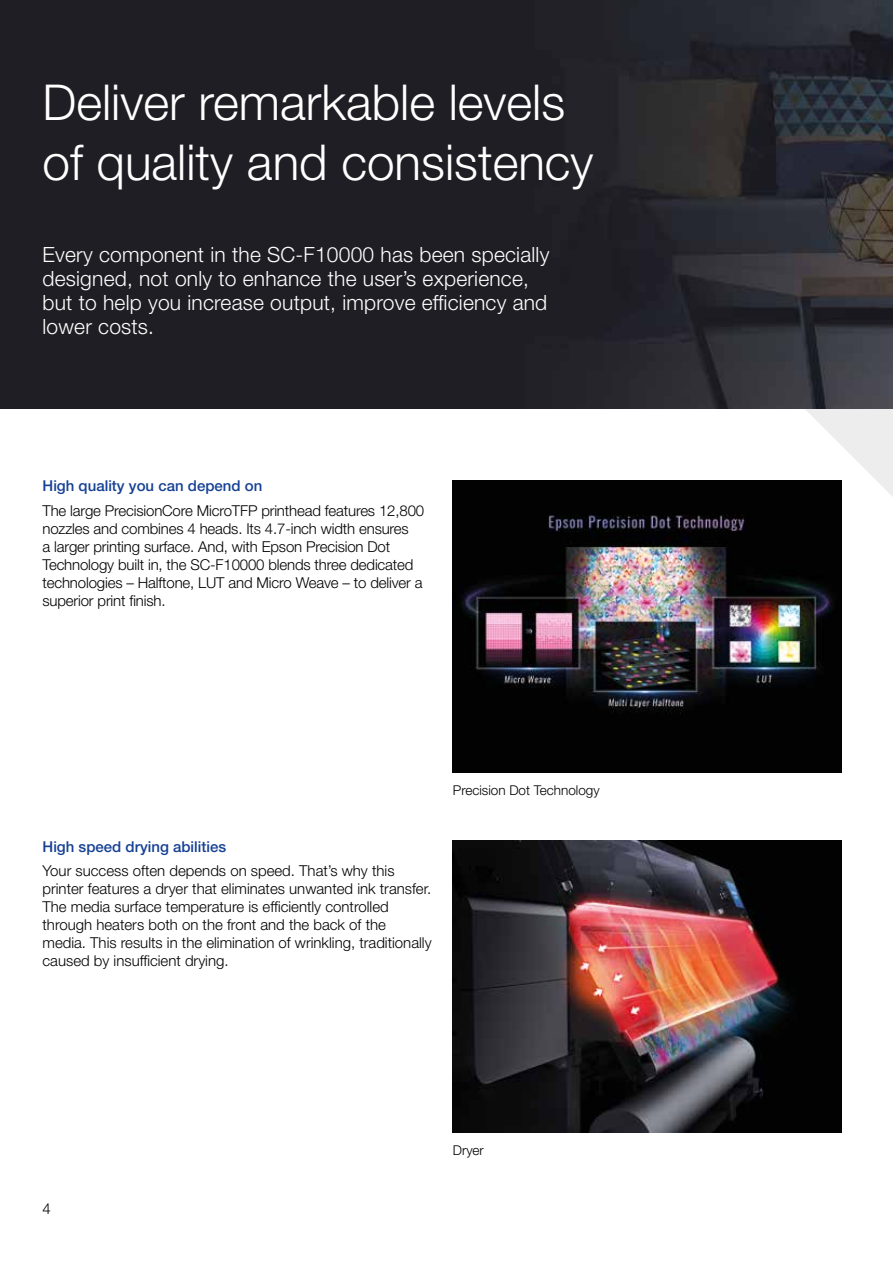
<style>
.page{position:relative;width:893px;height:1263px;background:#fff}
.page>*{position:absolute;margin:0;border:0;box-sizing:border-box;transform-origin:0 0}
.t1{font:300 49.5px/59.4px "Helvetica Neue LT Pro";color:#fff}
.t2{font:300 21px/24px "Helvetica Neue LT Pro";letter-spacing:.01em;color:#fff}
.t3{font:300 15px/18px "Helvetica Neue LT Pro";letter-spacing:-.01em;color:#000}
.t4{font:500 15px "Helvetica Neue LT Pro";color:#164194}
.t5{font:300 13.5px "Helvetica Neue LT Pro";color:#000}
</style>
<div class="page">
<svg style="left:716px;top:408px;width:177px;height:89px"></svg>
<img style="left:0;top:0;width:893px;height:408px">
<img style="left:453px;top:841px;width:389px;height:292px">
<img style="left:453px;top:480px;width:389px;height:292px">
<h1 class="t1" style="left:43px;top:72px;width:552px">Deliver remarkable levels of quality and consistency</h1>
<h2 class="t2" style="left:43px;top:242px;width:508px">Every component in the SC-F10000 has been specially designed, not only to enhance the user’s experience, but to help you increase output, improve efficiency and lower costs.</h2>
<p class="t4" style="left:43px;top:477px;width:221px">High quality you can depend on</p>
<p class="t3" style="left:43px;top:501px;width:383px">The large PrecisionCore MicroTFP printhead features 12,800 nozzles and combines 4 heads. Its 4.7-inch width ensures<br>a larger printing surface. And, with Epson Precision Dot Technology built in, the SC-F10000 blends three dedicated technologies – Halftone, LUT and Micro Weave – to deliver a superior print finish.</p>
<p class="t4" style="left:43px;top:837px;width:185px">High speed drying abilities</p>
<p class="t3" style="left:43px;top:861px;width:391px">Your success often depends on speed. That’s why this printer features a dryer that eliminates unwanted ink transfer.<br>The media surface temperature is efficiently controlled through heaters both on the front and the back of the media. This results in the elimination of wrinkling, traditionally caused by insufficient drying.</p>
<p class="t5" style="left:453px;top:782px;width:148px">Precision Dot Technology</p>
<p class="t3" style="left:43px;top:1199px;width:10px">4</p>
<p class="t5" style="left:453px;top:1142px;width:33px">Dryer</p>
</div>
